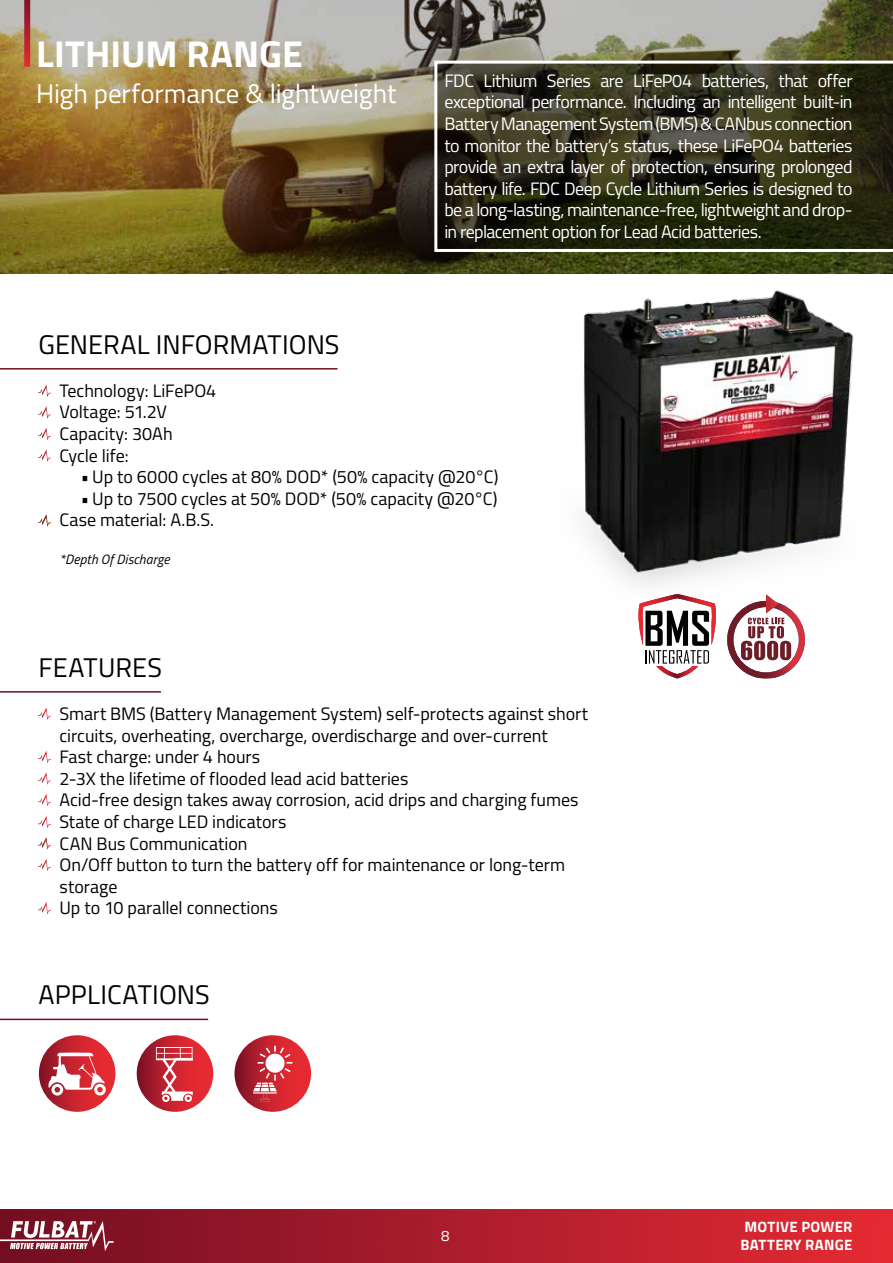
<style>
.page{position:relative;width:893px;height:1263px;background:#fff}
.page>*{position:absolute;margin:0;border:0;box-sizing:border-box;transform-origin:0 0}
.t1{font:700 37.5px "Titillium";letter-spacing:.005em;color:#fff}
.t2{font:27px "Titillium";letter-spacing:.005em;color:#020203}
.t3{font:27px "Titillium";letter-spacing:-.005em;color:#fff}
.t4{font:18px/21.6px "Titillium";letter-spacing:-.005em;color:#020203}
.t5{font:18px/21.6px "Titillium";letter-spacing:-.035em;color:#fff;text-align:justify}
.t6{font:700 15px/18px "Titillium Web";letter-spacing:.015em;color:#fff}
.t7{font:15px "Titillium Web";color:#fff}
.t8{font:italic 13.5px "Titillium";letter-spacing:.01em;color:#000}
</style>
<div class="page">
<div style="left:0;top:1209px;width:893px;height:54px;background:linear-gradient(to right,#710e23,#e42a34)"></div>
<svg style="left:0;top:1221px;width:114px;height:30px"></svg>
<img style="left:0;top:0;width:893px;height:273px">
<svg style="left:24px;top:0;width:6px;height:67px"></svg>
<svg style="left:434px;top:61px;width:459px;height:191px;background:#32321f"></svg>
<hr style="left:0;top:368px;width:338px;height:2px;background:#710e20">
<svg style="left:38px;top:384px;width:13px;height:13px"></svg>
<svg style="left:38px;top:449px;width:13px;height:13px"></svg>
<svg style="left:38px;top:428px;width:13px;height:12px"></svg>
<svg style="left:38px;top:406px;width:13px;height:13px"></svg>
<svg style="left:38px;top:514px;width:13px;height:13px"></svg>
<img style="left:583px;top:290px;width:271px;height:296px">
<hr style="left:0;top:691px;width:161px;height:2px;background:#710e20">
<svg style="left:38px;top:794px;width:13px;height:12px"></svg>
<svg style="left:38px;top:751px;width:13px;height:12px"></svg>
<svg style="left:38px;top:837px;width:13px;height:13px"></svg>
<svg style="left:38px;top:707px;width:13px;height:13px"></svg>
<svg style="left:38px;top:772px;width:13px;height:13px"></svg>
<svg style="left:38px;top:859px;width:13px;height:12px"></svg>
<hr style="left:0;top:1019px;width:208px;height:1px;background:#710e20">
<svg style="left:39px;top:1035px;width:76px;height:77px"></svg>
<svg style="left:137px;top:1035px;width:76px;height:77px"></svg>
<svg style="left:38px;top:902px;width:13px;height:12px"></svg>
<svg style="left:38px;top:816px;width:13px;height:12px"></svg>
<svg style="left:727px;top:594px;width:78px;height:85px"></svg>
<svg style="left:638px;top:594px;width:78px;height:84px"></svg>
<svg style="left:234px;top:1035px;width:77px;height:77px"></svg>
<h1 class="t1" style="left:36px;top:25px;width:268px">LITHIUM RANGE</h1>
<h2 class="t3" style="left:36px;top:74px;width:362px">High performance &amp; lightweight</h2>
<p class="t5" style="left:444px;top:69px;width:410px">FDC Lithium Series are LiFeP04 batteries, that offer exceptional performance. Including an intelligent built-in Battery Management System (BMS) &amp; CANbus connection to monitor the battery’s status, these LiFePO4 batteries provide an extra layer of protection, ensuring prolonged battery life. FDC Deep Cycle Lithium Series is designed to be a long-lasting, maintenance-free, lightweight and drop&shy;in replacement option for Lead Acid batteries.</p>
<h2 class="t2" style="left:38px;top:324px;width:303px">GENERAL INFORMATIONS</h2>
<p class="t4" style="left:60px;top:379px;width:158px">Technology: LiFePO4<br>Voltage: 51.2V<br>Capacity: 30Ah<br>Cycle life:</p>
<p class="t4" style="left:81px;top:465px;width:419px">• Up to 6000 cycles at 80% DOD* (50% capacity @20°C)</p>
<p class="t4" style="left:60px;top:487px;width:440px;text-indent:21px">• Up to 7500 cycles at 50% DOD* (50% capacity @20°C)<br>Case material: A.B.S.</p>
<p class="t8" style="left:60px;top:550px;width:112px">*Depth Of Discharge</p>
<h2 class="t2" style="left:38px;top:647px;width:125px">FEATURES</h2>
<p class="t4" style="left:60px;top:702px;width:530px">Smart BMS (Battery Management System) self-protects against short circuits, overheating, overcharge, overdischarge and over-current<br>Fast charge: under 4 hours<br>2-3X the lifetime of flooded lead acid batteries<br>Acid-free design takes away corrosion, acid drips and charging fumes State of charge LED indicators<br>CAN Bus Communication<br>On/Off button to turn the battery off for maintenance or long-term storage<br>Up to 10 parallel connections</p>
<h2 class="t2" style="left:38px;top:975px;width:173px">APPLICATIONS</h2>
<p class="t7" style="left:441px;top:1224px;width:10px">8</p>
<p class="t6" style="left:740px;top:1217px;width:114px">MOTIVE POWER<br>BATTERY RANGE</p>
</div>
